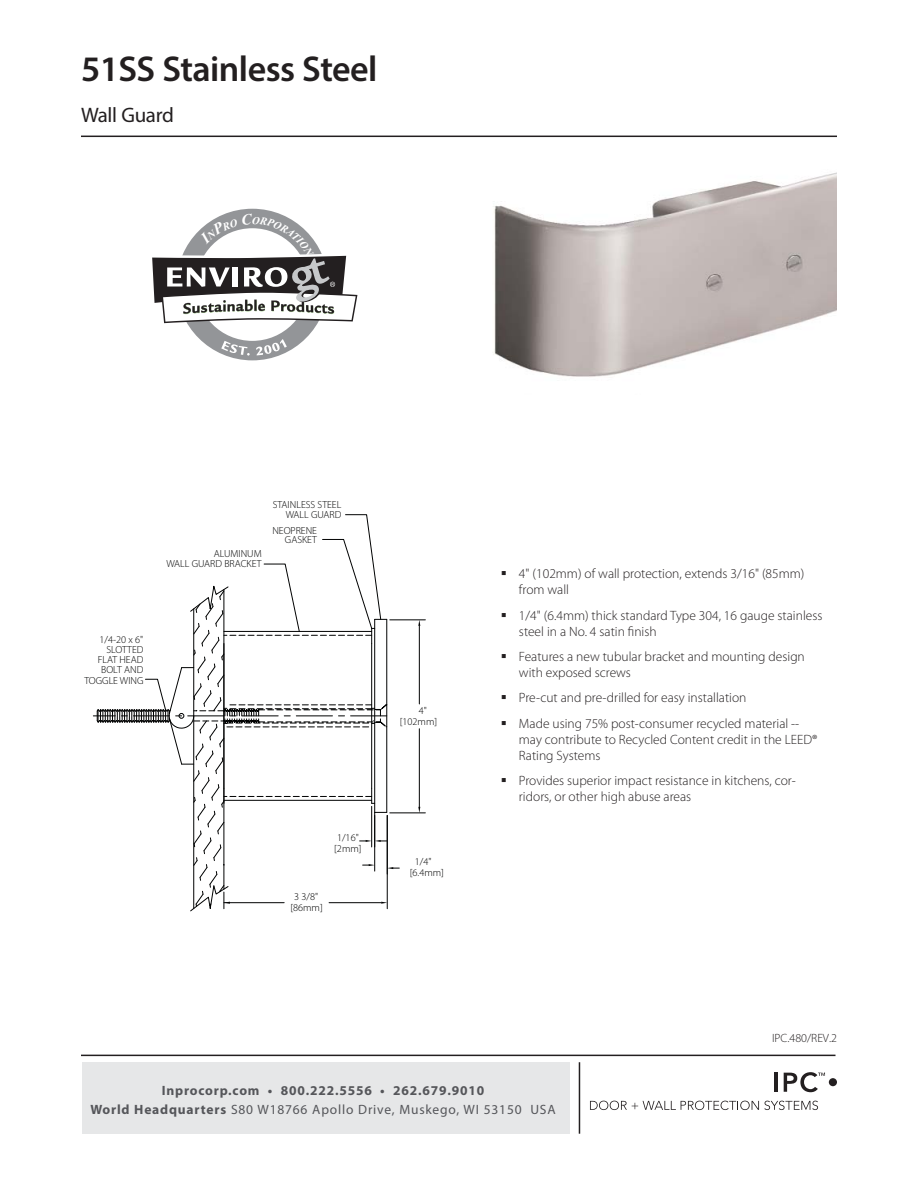
<style>
.page{position:relative;width:918px;height:1188px;background:#fff}
.page>*{position:absolute;margin:0;border:0;box-sizing:border-box;transform-origin:0 0}
.t1{font:600 36px "Myriad Pro";letter-spacing:-.015em;color:#231f20}
.t2{font:21px "Myriad Pro";letter-spacing:-.015em;color:#231f20}
.t3{font:300 13.5px/16.2px "Myriad Pro";color:#231f20}
.t4{font:700 13.5px/19.5px "Myriad Pro";letter-spacing:.06em;color:#55565a;text-align:center}
.t5{font:300 12px "Myriad Pro";color:#231f20}
.t6{font:300 10.35px/9.8px "Myriad Pro";color:#010202;text-align:right}
.s1{font-weight:400}
</style>
<div class="page">
<hr style="left:81px;top:1055px;width:755px;height:1px;background:#231f20">
<hr style="left:81px;top:136px;width:756px;height:1px;background:#231f20">
<div style="left:82px;top:1063px;width:487px;height:71px;background:#e6e7e8"></div>
<svg style="left:590px;top:1101px;width:228px;height:9px"></svg>
<hr style="left:774px;top:1073px;width:3px;height:19px;background:#231f20">
<svg style="left:784px;top:1072px;width:41px;height:20px"></svg>
<div style="left:829px;top:1078px;width:8px;height:8px;background:#231f20;border-radius:50%"></div>
<hr style="left:579px;top:1062px;width:1px;height:72px;background:#231f20">
<img style="left:493px;top:172px;width:344px;height:205px">
<hr style="left:390px;top:620px;width:35px;height:1px;background:#010202">
<hr style="left:390px;top:813px;width:35px;height:1px;background:#010202">
<hr style="left:419px;top:626px;width:1px;height:78px;background:#010202">
<hr style="left:419px;top:729px;width:1px;height:78px;background:#010202">
<svg style="left:93px;top:514px;width:306px;height:397px"></svg>
<svg style="left:152px;top:209px;width:205px;height:151px"></svg>
<h1 class="t1" style="left:81px;top:55px;width:298px">51SS Stainless Steel</h1>
<h2 class="t2" style="left:81px;top:106px;width:94px">Wall Guard</h2>
<p class="t6" style="left:273px;top:499px;width:70px">STAINLESS STEEL<br>WALL GUARD</p>
<p class="t6" style="left:166px;top:549px;width:97px">ALUMINUM<br>WALL GUARD BRACKET</p>
<p class="t6" style="left:272px;top:526px;width:46px">NEOPRENE<br>GASKET</p>
<p class="t6" style="left:98px;top:635px;width:47px">1/4-20 x 6"<br>SLOTTED<br>FLAT HEAD<br>BOLT AND</p>
<p class="t6" style="left:84px;top:675px;width:61px">TOGGLE WING</p>
<p class="t6" style="left:400px;top:706px;width:39px;line-height:10.4px;text-align:left;text-indent:19px">4" [102mm]</p>
<p class="t6" style="left:334px;top:833px;width:29px;line-height:10.4px;text-align:left">1/16" [2mm]</p>
<p class="t6" style="left:290px;top:891px;width:34px;line-height:11.1px;text-align:center">3 3/8" [86mm]</p>
<p class="t6" style="left:410px;top:856px;width:36px;line-height:11.1px;text-align:left;text-indent:5px">1/4" [6.4mm]</p>
<p class="t3" style="left:519px;top:567px;width:287px;text-indent:-18px">▪ 4" (102mm) of wall protection, extends 3/16" (85mm) from wall</p>
<p class="t3" style="left:519px;top:608px;width:305px;text-indent:-18px">▪ 1/4" (6.4mm) thick standard Type 304, 16 gauge stainless steel in a No. 4 satin finish</p>
<p class="t3" style="left:519px;top:649px;width:287px;text-indent:-18px">▪ Features a new tubular bracket and mounting design with exposed screws</p>
<p class="t3" style="left:501px;top:691px;width:247px">▪ Pre-cut and pre-drilled for easy installation</p>
<p class="t3" style="left:519px;top:716px;width:300px;text-indent:-18px">▪ Made using 75% post-consumer recycled material -- may contribute to Recycled Content credit in the LEED®<br>Rating Systems</p>
<p class="t3" style="left:519px;top:774px;width:278px;text-indent:-18px">▪ Provides superior impact resistance in kitchens, cor&shy;ridors, or other high abuse areas</p>
<p class="t5" style="left:772px;top:1033px;width:66px">IPC.480/REV.2</p>
<p class="t4" style="left:90px;top:1080px;width:467px">Inprocorp.com • 800.222.5556 • 262.679.9010<br>World Headquarters <span class="s1">S80 W18766 Apollo Drive, Muskego, WI 53150 USA</span></p>
</div>
